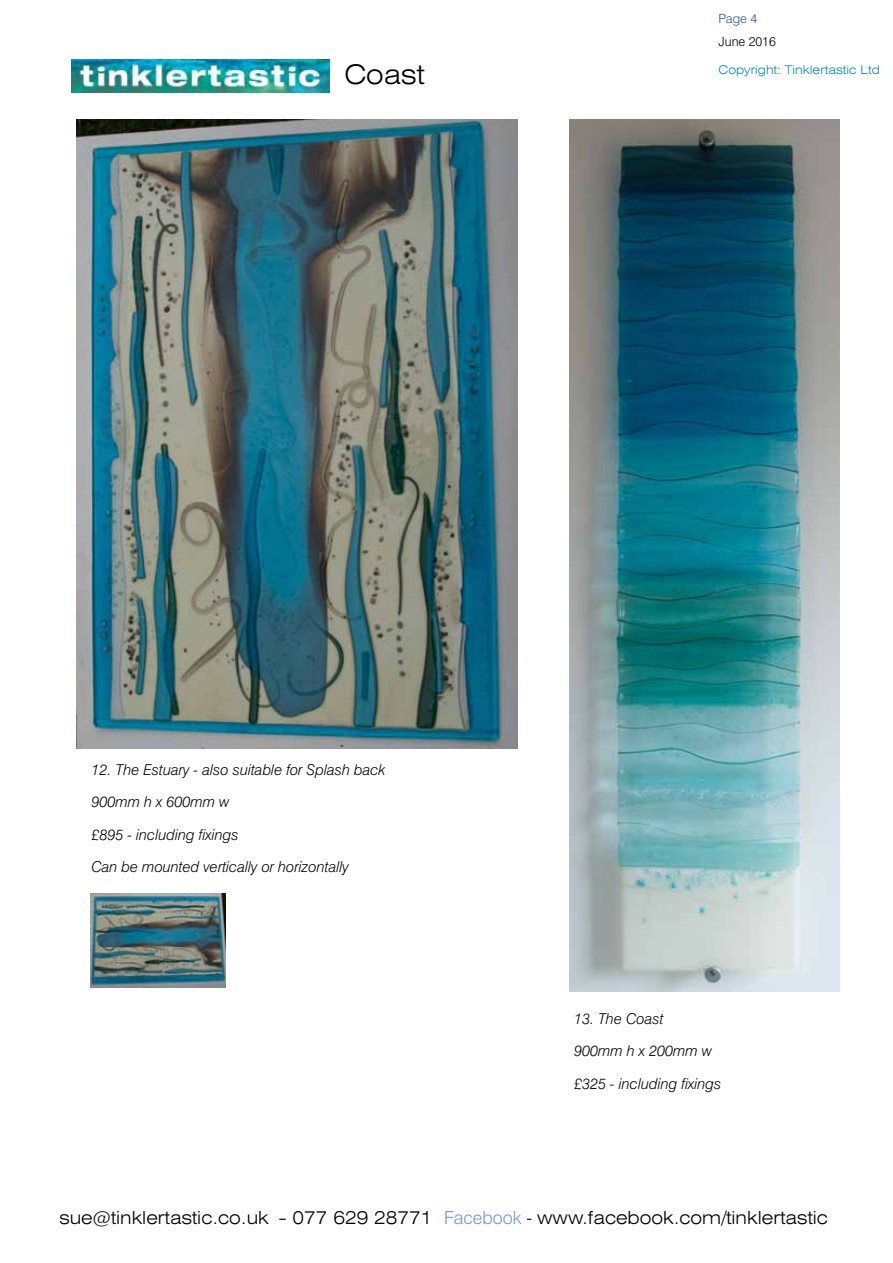
<style>
.page{position:relative;width:893px;height:1263px;background:#fff}
.page>*{position:absolute;margin:0;border:0;box-sizing:border-box;transform-origin:0 0}
.t1{font:300 expanded 27px "Swiss 721 BT";color:#000}
.t2{font:300 expanded 18px "Swiss 721 BT";color:#000}
.t3{font:italic 300 15px/32.5px "Swiss 721 BT";color:#000}
.t4{font:300 12.75px "Swiss 721 BT";color:#000}
.t5{font:300 12.75px "Swiss 721 BT";color:#365490}
.t6{font:300 expanded 12px "Swiss 721 BT";color:#008ac2}
.s1{font-stretch:normal;color:#7296ca}
.s2{font-stretch:normal}
</style>
<div class="page">
<img style="left:71px;top:60px;width:259px;height:32px">
<img style="left:570px;top:119px;width:270px;height:873px">
<img style="left:77px;top:119px;width:441px;height:629px">
<img style="left:90px;top:893px;width:135px;height:95px">
<h1 class="t1" style="left:344px;top:59px;width:82px">Coast</h1>
<p class="t5" style="left:719px;top:11px;width:40px">Page 4</p>
<p class="t4" style="left:719px;top:34px;width:59px">June 2016</p>
<p class="t6" style="left:719px;top:62px;width:163px">Copyright: Tinklertastic Ltd</p>
<p class="t3" style="left:91px;top:753px;width:296px">12. The Estuary - also suitable for Splash back<br>900mm h x 600mm w<br>£895 - including fixings<br>Can be mounted vertically or horizontally</p>
<p class="t3" style="left:574px;top:1002px;width:149px">13. The Coast<br>900mm h x 200mm w £325 - including fixings</p>
<p class="t2" style="left:60px;top:1207px;width:770px">sue@tinklertastic.co.uk - 077 629 28771 <span class="s1">Facebook</span> <span class="s2">-</span> www.facebook.com/tinklertastic</p>
</div>
